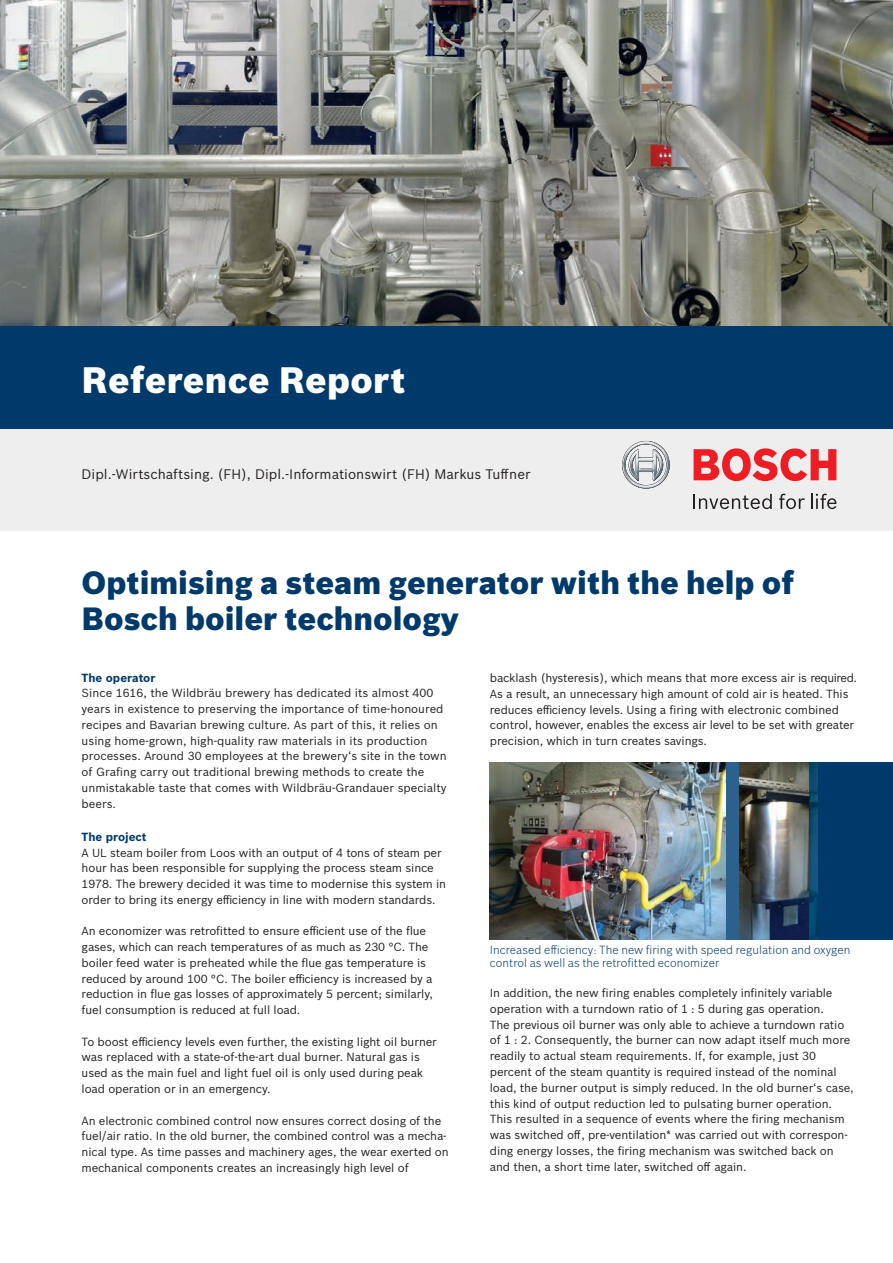
<style>
.page{position:relative;width:893px;height:1263px;background:#fff}
.page>*{position:absolute;margin:0;border:0;box-sizing:border-box;transform-origin:0 0}
.t1{font:900 36px "Bosch Sans";letter-spacing:.01em;color:#fff}
.t2{font:900 31.5px/35.7px "Bosch Sans";color:#003a6a}
.t3{font:13.5px "Bosch Sans";color:#231f20}
.t4{font:11.55px/15.8px "Bosch Sans";letter-spacing:-.01em;color:#231f20}
.t5{font:300 11.55px/13.8px "Bosch Sans";letter-spacing:.005em;color:#003a6a}
.t6{font:700 11.55px "Bosch Sans";color:#003a6a}
</style>
<div class="page">
<img style="left:490px;top:762px;width:236px;height:177px">
<div style="left:817px;top:762px;width:76px;height:177px;background:#003a6a"></div>
<div style="left:726px;top:762px;width:14px;height:177px;background:#2d618d"></div>
<img style="left:740px;top:762px;width:77px;height:177px">
<img style="left:0;top:0;width:893px;height:327px">
<div style="left:0;top:429px;width:893px;height:102px;background:#eeeeef"></div>
<svg style="left:622px;top:441px;width:48px;height:47px"></svg>
<svg style="left:694px;top:494px;width:78px;height:15px"></svg>
<svg style="left:779px;top:494px;width:26px;height:15px"></svg>
<svg style="left:811px;top:494px;width:25px;height:15px"></svg>
<svg style="left:694px;top:448px;width:142px;height:33px"></svg>
<div style="left:0;top:327px;width:893px;height:102px;background:#003a6a"></div>
<h1 class="t1" style="left:82px;top:353px;width:325px">Reference Report</h1>
<p class="t3" style="left:82px;top:464px;width:450px">Dipl.-Wirtschaftsing. (FH), Dipl.-Informationswirt (FH) Markus Tuffner</p>
<h2 class="t2" style="left:82px;top:563px;width:714px">Optimising a steam generator with the help of<br>Bosch boiler technology</h2>
<p class="t6" style="left:82px;top:669px;width:75px">The operator</p>
<p class="t4" style="left:82px;top:684px;width:367px">Since 1616, the Wildbräu brewery has dedicated its almost 400 years in existence to preserving the importance of time-honoured recipes and Bavarian brewing culture. As part of this, it relies on using home-grown, high-quality raw materials in its production processes. Around 30 employees at the brewery‘s site in the town of Grafing carry out traditional brewing methods to create the unmistakable taste that comes with Wildbräu-Grandauer specialty beers.</p>
<p class="t6" style="left:82px;top:828px;width:66px">The project</p>
<p class="t4" style="left:82px;top:844px;width:366px">A UL steam boiler from Loos with an output of 4 tons of steam per hour has been responsible for supplying the process steam since 1978. The brewery decided it was time to modernise this system in order to bring its energy efficiency in line with modern standards.</p>
<p class="t4" style="left:82px;top:922px;width:353px">An economizer was retrofitted to ensure efficient use of the flue gases, which can reach temperatures of as much as 230 °C. The boiler feed water is preheated while the flue gas temperature is reduced by around 100 °C. The boiler efficiency is increased by a reduction in flue gas losses of approximately 5 percent; similarly, fuel consumption is reduced at full load.</p>
<p class="t4" style="left:82px;top:1033px;width:357px">To boost efficiency levels even further, the existing light oil burner was replaced with a state-of-the-art dual burner. Natural gas is used as the main fuel and light fuel oil is only used during peak load operation or in an emergency.</p>
<p class="t4" style="left:82px;top:1112px;width:369px">An electronic combined control now ensures correct dosing of the fuel/air ratio. In the old burner, the combined control was a mecha&shy;nical type. As time passes and machinery ages, the wear exerted on mechanical components creates an increasingly high level of</p>
<p class="t4" style="left:490px;top:669px;width:369px">backlash (hysteresis), which means that more excess air is required.<br>As a result, an unnecessary high amount of cold air is heated. This reduces efficiency levels. Using a firing with electronic combined control, however, enables the excess air level to be set with greater precision, which in turn creates savings.</p>
<p class="t5" style="left:490px;top:942px;width:362px">Increased efficiency: The new firing with speed regulation and oxygen control as well as the retrofitted economizer</p>
<p class="t4" style="left:490px;top:984px;width:365px">In addition, the new firing enables completely infinitely variable operation with a turndown ratio of 1 : 5 during gas operation.<br>The previous oil burner was only able to achieve a turndown ratio of 1 : 2. Consequently, the burner can now adapt itself much more readily to actual steam requirements. If, for example, just 30 percent of the steam quantity is required instead of the nominal load, the burner output is simply reduced. In the old burner‘s case, this kind of output reduction led to pulsating burner operation.<br>This resulted in a sequence of events where the firing mechanism was switched off, pre-ventilation* was carried out with correspon&shy;ding energy losses, the firing mechanism was switched back on and then, a short time later, switched off again.</p>
</div>
